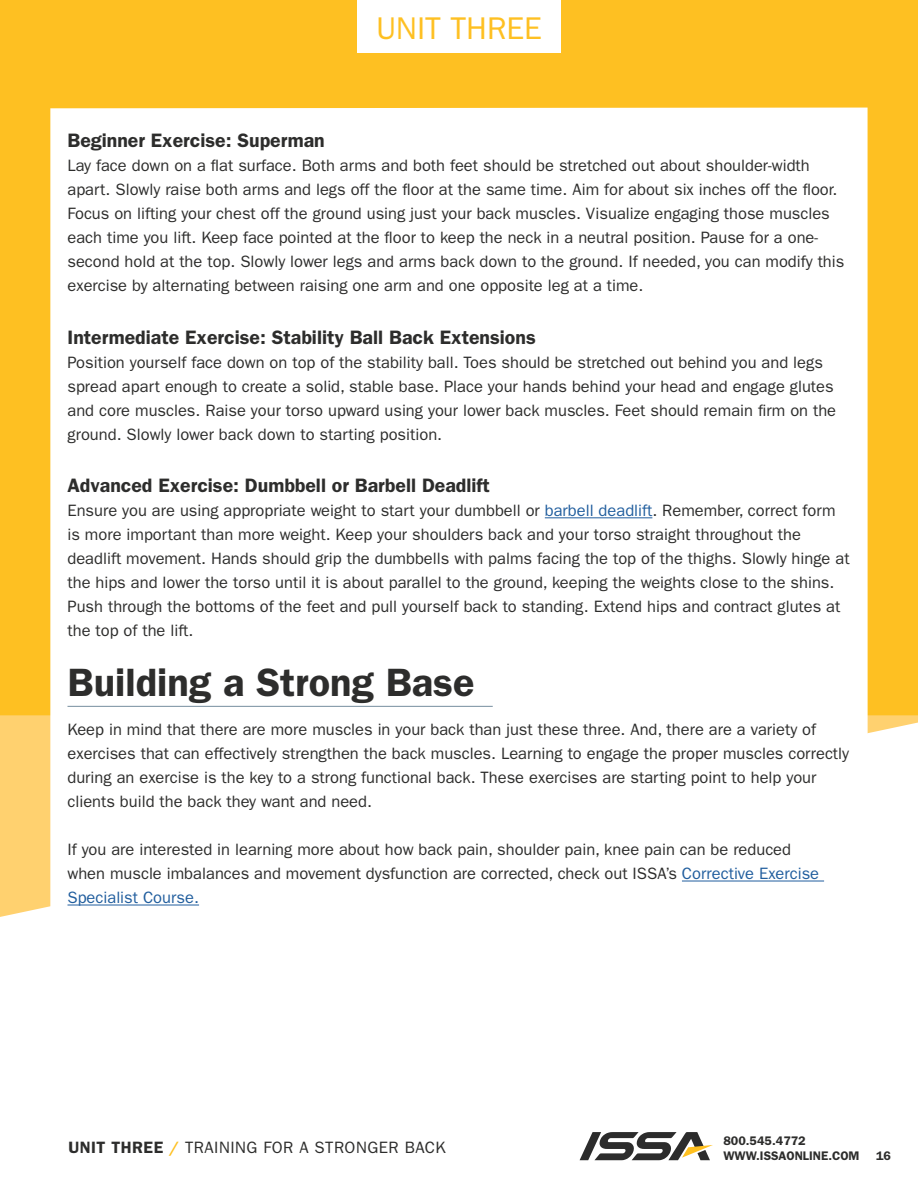
<style>
.page{position:relative;width:918px;height:1188px;background:#fff}
.page>*{position:absolute;margin:0;border:0;box-sizing:border-box;transform-origin:0 0}
.t1{font:600 39.6px "Franklin Gothic";color:#2d2d2c}
.t2{font:31.5px "Franklin Gothic";color:#fec022}
.t3{font:600 19.5px "Franklin Gothic";color:#2d2d2c}
.t4{font:16.5px/24px "Franklin Gothic";color:#2d2d2c}
.t5{font:16.5px "Franklin Gothic";letter-spacing:.03em;color:#2d2d2c}
.t6{font:600 12.45px/15px "Franklin Gothic";color:#2d2d2c}
.s1{color:#215e9e}
.s2{font-weight:600}
.s3{font-weight:600;color:#fec022}
</style>
<div class="page">
<div style="left:0;top:0;width:918px;height:716px;background:#fec022"></div>
<svg style="left:0;top:715px;width:918px;height:202px;fill:#ffd16f"></svg>
<div style="left:357px;top:0;width:204px;height:53px;background:#fff"></div>
<div style="left:47px;top:107px;width:824px;height:810px;background:#fff"></div>
<svg style="left:580px;top:1132px;width:133px;height:28px"></svg>
<hr style="left:545px;top:517px;width:107px;height:1px;background:#215e9e">
<hr style="left:68px;top:706px;width:425px;height:1px;background:#758d9e">
<hr style="left:682px;top:881px;width:142px;height:1px;background:#215e9e">
<hr style="left:68px;top:905px;width:131px;height:1px;background:#215e9e">
<h2 class="t2" style="left:376px;top:10px;width:167px">UNIT THREE</h2>
<p class="t3" style="left:68px;top:129px;width:259px">Beginner Exercise: Superman</p>
<p class="t4" style="left:68px;top:154px;width:778px">Lay face down on a flat surface. Both arms and both feet should be stretched out about shoulder-width apart. Slowly raise both arms and legs off the floor at the same time. Aim for about six inches off the floor.<br>Focus on lifting your chest off the ground using just your back muscles. Visualize engaging those muscles each time you lift. Keep face pointed at the floor to keep the neck in a neutral position. Pause for a one&shy;second hold at the top. Slowly lower legs and arms back down to the ground. If needed, you can modify this exercise by alternating between raising one arm and one opposite leg at a time.</p>
<p class="t3" style="left:68px;top:325px;width:470px">Intermediate Exercise: Stability Ball Back Extensions</p>
<p class="t4" style="left:68px;top:350px;width:770px">Position yourself face down on top of the stability ball. Toes should be stretched out behind you and legs spread apart enough to create a solid, stable base. Place your hands behind your head and engage glutes and core muscles. Raise your torso upward using your lower back muscles. Feet should remain firm on the ground. Slowly lower back down to starting position.</p>
<p class="t3" style="left:68px;top:474px;width:424px">Advanced Exercise: Dumbbell or Barbell Deadlift</p>
<p class="t4" style="left:68px;top:499px;width:784px">Ensure you are using appropriate weight to start your dumbbell or <span class="s1">barbell deadlift</span>. Remember, correct form is more important than more weight. Keep your shoulders back and your torso straight throughout the deadlift movement. Hands should grip the dumbbells with palms facing the top of the thighs. Slowly hinge at the hips and lower the torso until it is about parallel to the ground, keeping the weights close to the shins.<br>Push through the bottoms of the feet and pull yourself back to standing. Extend hips and contract glutes at the top of the lift.</p>
<h1 class="t1" style="left:68px;top:659px;width:409px">Building a Strong Base</h1>
<p class="t4" style="left:68px;top:718px;width:783px">Keep in mind that there are more muscles in your back than just these three. And, there are a variety of exercises that can effectively strengthen the back muscles. Learning to engage the proper muscles correctly during an exercise is the key to a strong functional back. These exercises are starting point to help your clients build the back they want and need.</p>
<p class="t4" style="left:68px;top:838px;width:753px">If you are interested in learning more about how back pain, shoulder pain, knee pain can be reduced when muscle imbalances and movement dysfunction are corrected, check out ISSA’s <span class="s1">Corrective Exercise<br>Specialist Course.</span></p>
<p class="t5" style="left:68px;top:1137px;width:379px"><span class="s2">UNIT THREE</span> <span class="s3">/</span> TRAINING FOR A STRONGER BACK</p>
<p class="t6" style="left:723px;top:1133px;width:138px">800.545.4772<br>WWW.ISSAONLINE.COM</p>
<p class="t6" style="left:876px;top:1148px;width:16px">16</p>
</div>
